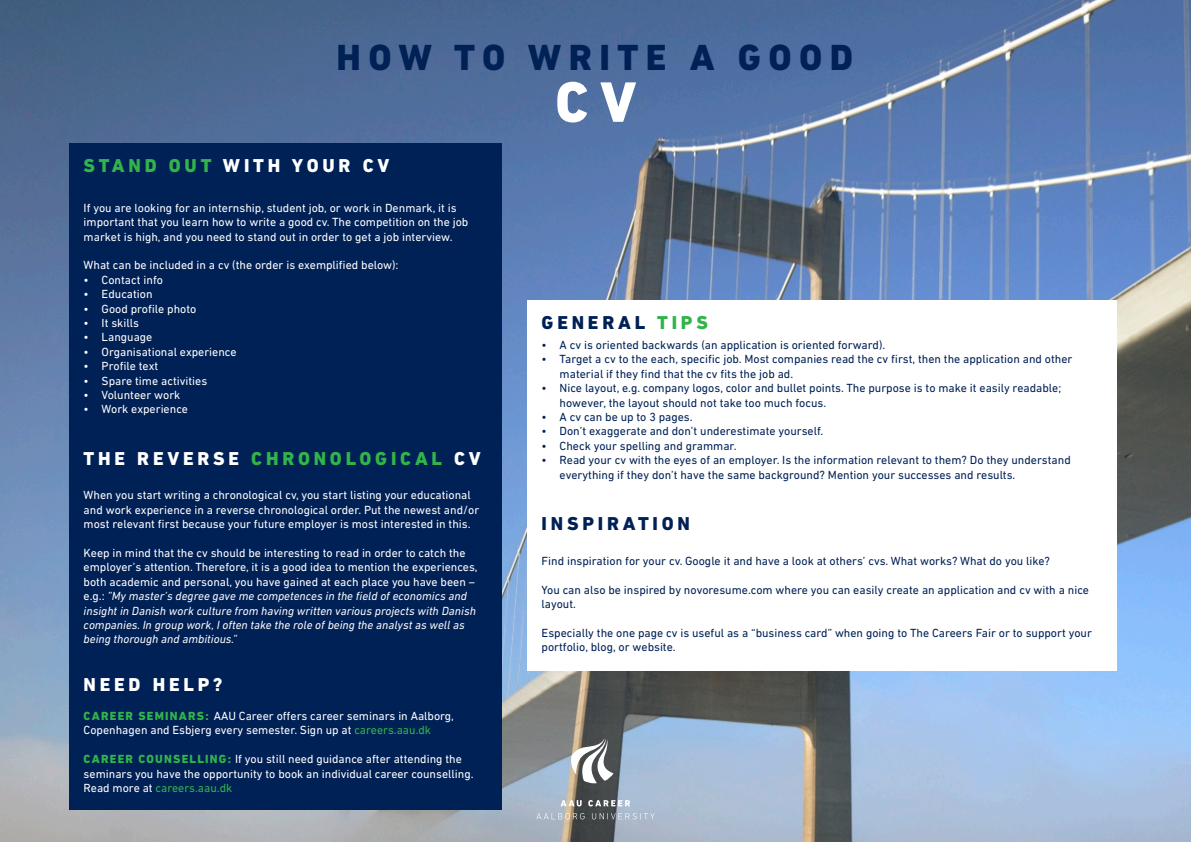
<style>
.page{position:relative;width:1191px;height:842px;background:#fff}
.page>*{position:absolute;margin:0;border:0;box-sizing:border-box;transform-origin:0 0}
.t1{font:800 58px "DIN Next LT Pro";color:#fff}
.t2{font:800 37px "DIN Next LT Pro";letter-spacing:.2em;color:#002156}
.KC_overskrift_-_grøn{font:800 19px "DIN Next LT Pro";letter-spacing:.2em;color:#fff}
.KC_overskrift_-_grøn-2{font:800 19px "DIN Next LT Pro";letter-spacing:.2em;color:#31b44a}
.KC_overskrift_-_grøn-3{font:800 19px "DIN Next LT Pro";letter-spacing:.2em;color:#002156}
.t3{font:12px/14.4px "DIN Next LT Pro";color:#002156}
.t4{font:12px/14.4px "DIN Next LT Pro";color:#fff}
.t5{font:italic 12px/14.4px "DIN Next LT Pro";color:#fff}
.s1{color:#31b44a}
.s2{color:#fff}
.s3{font-style:normal}
.s4{font-weight:800;color:#31b44a}
</style>
<div class="page">
<img style="left:0;top:0;width:1191px;height:842px">
<svg style="left:560px;top:800px;width:21px;height:6px"></svg>
<svg style="left:588px;top:800px;width:42px;height:6px"></svg>
<svg style="left:536px;top:813px;width:48px;height:6px"></svg>
<svg style="left:592px;top:813px;width:62px;height:6px"></svg>
<svg style="left:571px;top:738px;width:42px;height:45px"></svg>
<div style="left:527px;top:300px;width:590px;height:370px;background:#fff"></div>
<div style="left:69px;top:143px;width:433px;height:666px;background:#002156"></div>
<p class="t2" style="left:336px;top:35px;width:518px">HOW TO WRITE A GOOD</p>
<p class="t1" style="left:555px;top:68px;width:83px">CV</p>
<p class="KC_overskrift_-_grøn" style="left:84px;top:154px;width:307px"><span class="s1">STAND OUT</span> WITH YOUR CV</p>
<p class="t4" style="left:84px;top:200px;width:386px">If you are looking for an internship, student job, or work in Denmark, it is important that you learn how to write a good cv. The competition on the job market is high, and you need to stand out in order to get a job interview.</p>
<p class="t4" style="left:84px;top:258px;width:316px">What can be included in a cv (the order is exemplified below):</p>
<p class="t4" style="left:84px;top:272px;width:81px">• Contact info</p>
<p class="t4" style="left:84px;top:287px;width:70px">• Education</p>
<p class="t4" style="left:84px;top:301px;width:114px">• Good profile photo</p>
<p class="t4" style="left:84px;top:315px;width:57px">• It skills</p>
<p class="t4" style="left:84px;top:330px;width:70px">• Language</p>
<p class="t4" style="left:84px;top:344px;width:154px">• Organisational experience</p>
<p class="t4" style="left:84px;top:359px;width:76px">• Profile text</p>
<p class="t4" style="left:84px;top:373px;width:125px">• Spare time activities</p>
<p class="t4" style="left:84px;top:387px;width:98px">• Volunteer work</p>
<p class="t4" style="left:84px;top:402px;width:106px">• Work experience</p>
<p class="KC_overskrift_-_grøn-2" style="left:84px;top:447px;width:399px"><span class="s2">THE REVERSE</span> CHRONOLOGICAL <span class="s2">CV</span></p>
<p class="t4" style="left:84px;top:488px;width:397px">When you start writing a chronological cv, you start listing your educational and work experience in a reverse chronological order. Put the newest and/or most relevant first because your future employer is most interested in this.</p>
<p class="t5" style="left:84px;top:546px;width:395px"><span class="s3">Keep in mind that the cv should be interesting to read in order to catch the employer’s attention. Therefore, it is a good idea to mention the experiences, both academic and personal, you have gained at each place you have been – e.g.:</span> ”My master’s degree gave me competences in the field of economics and insight in Danish work culture from having written various projects with Danish companies. In group work, I often take the role of being the analyst as well as being thorough and ambitious.”</p>
<p class="KC_overskrift_-_grøn" style="left:84px;top:673px;width:140px">NEED HELP?</p>
<p class="t4" style="left:84px;top:709px;width:372px"><span class="s4">CAREER SEMINARS:</span> AAU Career offers career seminars in Aalborg,<br>Copenhagen and Esbjerg every semester. Sign up at <span class="s1">careers.aau.dk</span></p>
<p class="t4" style="left:84px;top:752px;width:391px"><span class="s4">CAREER COUNSELLING:</span> If you still need guidance after attending the seminars you have the opportunity to book an individual career counselling.<br>Read more at <span class="s1">careers.aau.dk</span></p>
<p class="KC_overskrift_-_grøn-3" style="left:541px;top:311px;width:168px">GENERAL <span class="s1">TIPS</span></p>
<p class="t3" style="left:541px;top:338px;width:345px">• A cv is oriented backwards (an application is oriented forward).</p>
<p class="t3" style="left:559px;top:352px;width:514px;text-indent:-18px">• Target a cv to the each, specific job. Most companies read the cv first, then the application and other material if they find that the cv fits the job ad.</p>
<p class="t3" style="left:559px;top:381px;width:503px;text-indent:-18px">• Nice layout, e.g. company logos, color and bullet points. The purpose is to make it easily readable; however, the layout should not take too much focus.</p>
<p class="t3" style="left:541px;top:410px;width:153px">• A cv can be up to 3 pages.</p>
<p class="t3" style="left:541px;top:424px;width:283px">• Don’t exaggerate and don’t underestimate yourself.</p>
<p class="t3" style="left:541px;top:438px;width:196px">• Check your spelling and grammar.</p>
<p class="t3" style="left:559px;top:453px;width:512px;text-indent:-18px">• Read your cv with the eyes of an employer. Is the information relevant to them? Do they understand everything if they don’t have the same background? Mention your successes and results.</p>
<p class="KC_overskrift_-_grøn-3" style="left:541px;top:513px;width:150px">INSPIRATION</p>
<p class="t3" style="left:541px;top:553px;width:510px">Find inspiration for your cv. Google it and have a look at others’ cvs. What works? What do you like?</p>
<p class="t3" style="left:541px;top:582px;width:549px">You can also be inspired by novoresume.com where you can easily create an application and cv with a nice layout.</p>
<p class="t3" style="left:541px;top:625px;width:552px">Especially the one page cv is useful as a “business card” when going to The Careers Fair or to support your portfolio, blog, or website.</p>
</div>
